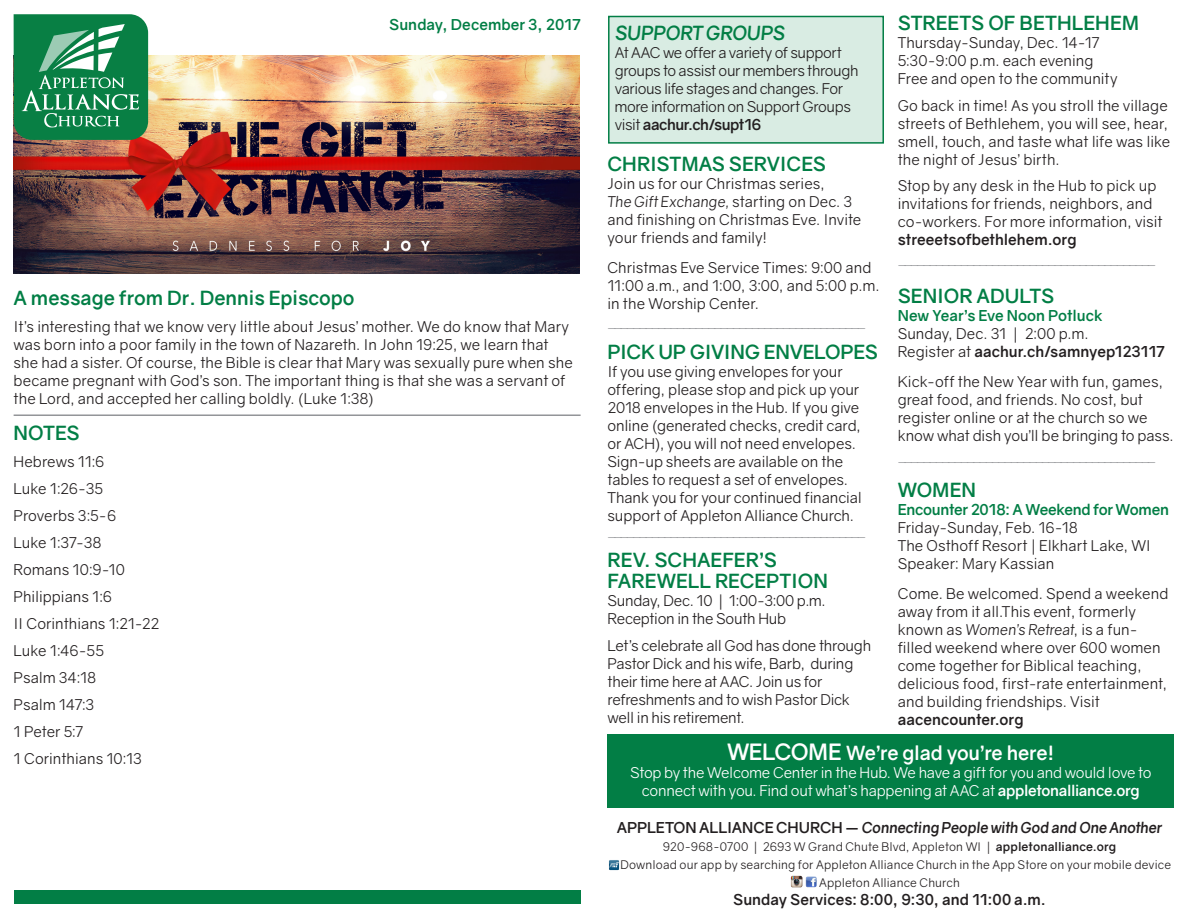
<style>
.page{position:relative;width:1188px;height:918px;background:#fff}
.page>*{position:absolute;margin:0;border:0;box-sizing:border-box;transform-origin:0 0}
.Subheads_3{font:700 19.5px/21px "Gravity";color:#027e45}
.Subheads_3-2{font:700 19.5px "Gravity";letter-spacing:-.01em;color:#fff}
.Subheads_3-3{font:700 19.5px "Gravity";letter-spacing:-.025em;color:#027e45}
.Subheads_3-4{font:italic 700 19.5px "Gravity";letter-spacing:-.01em;color:#027e45}
.Subheads_3-5{font:15px/18px "Gravity";letter-spacing:-.005em;color:#231f20}
.Subheads_3-6{font:15px "Gravity";color:#939598}
.Subheads_3-7{font:15px/18px "Gravity";letter-spacing:-.025em;color:#231f20}
.Subheads_3-8{font:15px/18px "Gravity";letter-spacing:-.015em;color:#fff;text-align:center}
.Subheads_3-9{font:italic 700 15px "Gravity";letter-spacing:-.01em;color:#231f20}
.Subheads_3-10{font:700 15px "Gravity";letter-spacing:.005em;color:#231f20}
.Subheads_3-11{font:700 15px "Gravity";letter-spacing:.005em;color:#027e45}
.Subheads_3-12{font:12px "Gravity";letter-spacing:.01em;color:#231f20}
.s1{font-weight:700}
.s2{font-weight:700;color:#027e45}
.s3{font-style:italic}
.s4{font-size:22.5px}
.s5{font-style:normal}
</style>
<div class="page">
<img style="left:14px;top:55px;width:566px;height:218px">
<hr style="left:14px;top:414px;width:567px;height:2px;background:#939598">
<div style="left:14px;top:890px;width:567px;height:14px;background:#027e45"></div>
<div style="left:607px;top:734px;width:567px;height:74px;background:#027e45"></div>
<svg style="left:609px;top:860px;width:11px;height:11px"></svg>
<svg style="left:790px;top:876px;width:27px;height:12px"></svg>
<div style="left:608px;top:16px;width:276px;height:128px;background:#d9ece3;border:2px solid #027e45"></div>
<svg style="left:14px;top:14px;width:134px;height:126px;background:#2f9260"></svg>
<p class="Subheads_3" style="left:898px;top:13px;width:243px">STREETS OF BETHLEHEM</p>
<p class="Subheads_3-5" style="left:898px;top:34px;width:221px">Thursday-Sunday, Dec. 14-17<br>5:30-9:00 p.m. each evening<br>Free and open to the community</p>
<p class="Subheads_3-5" style="left:898px;top:97px;width:274px">Go back in time! As you stroll the village streets of Bethlehem, you will see, hear, smell, touch, and taste what life was like the night of Jesus’ birth.</p>
<p class="Subheads_3-5" style="left:898px;top:177px;width:266px">Stop by any desk in the Hub to pick up invitations for friends, neighbors, and co-workers. For more information, visit <span class="s1">streeetsofbethlehem.org</span></p>
<p class="Subheads_3-6" style="left:898px;top:250px;width:260px">_________________________________________</p>
<p class="Subheads_3" style="left:898px;top:286px;width:158px">SENIOR ADULTS</p>
<p class="Subheads_3-5" style="left:898px;top:307px;width:269px"><span class="s2">New Year’s Eve Noon Potluck<br></span>Sunday, Dec. 31 | 2:00 p.m.<br>Register at <span class="s1">aachur.ch/samnyep123117</span></p>
<p class="Subheads_3-5" style="left:898px;top:373px;width:277px">Kick-off the New Year with fun, games, great food, and friends. No cost, but register online or at the church so we know what dish you’ll be bringing to pass.</p>
<p class="Subheads_3-6" style="left:898px;top:446px;width:260px">_________________________________________</p>
<p class="Subheads_3" style="left:898px;top:480px;width:80px">WOMEN</p>
<p class="Subheads_3-5" style="left:898px;top:501px;width:273px"><span class="s2">Encounter 2018: A Weekend for Women<br></span>Friday-Sunday, Feb. 16-18<br>The Osthoff Resort | Elkhart Lake, WI<br>Speaker: Mary Kassian</p>
<p class="Subheads_3-5" style="left:898px;top:585px;width:272px">Come. Be welcomed. Spend a weekend away from it all.This event, formerly known as <span class="s3">Women’s Retreat</span>, is a fun&shy;filled weekend where over 600 women come together for Biblical teaching, delicious food, first-rate entertainment, and building friendships. Visit <span class="s1">aacencounter.org</span></p>
<p class="Subheads_3-11" style="left:389px;top:15px;width:193px">Sunday, December 3, 2017</p>
<p class="Subheads_3-4" style="left:615px;top:21px;width:172px">SUPPORT GROUPS</p>
<p class="Subheads_3-7" style="left:615px;top:44px;width:245px">At AAC we offer a variety of support groups to assist our members through various life stages and changes. For more information on Support Groups visit <span class="s1">aachur.ch/supt16</span></p>
<p class="Subheads_3" style="left:608px;top:154px;width:220px">CHRISTMAS SERVICES</p>
<p class="Subheads_3-5" style="left:608px;top:175px;width:255px">Join us for our Christmas series,<br><span class="s3">The Gift Exchange,</span> starting on Dec. 3 and finishing on Christmas Eve. Invite your friends and family!</p>
<p class="Subheads_3-5" style="left:608px;top:259px;width:273px">Christmas Eve Service Times: 9:00 and<br>11:00 a.m., and 1:00, 3:00, and 5:00 p.m. in the Worship Center.</p>
<p class="Subheads_3-6" style="left:608px;top:313px;width:260px">_________________________________________</p>
<p class="Subheads_3-3" style="left:608px;top:340px;width:272px">PICK UP GIVING ENVELOPES</p>
<p class="Subheads_3-5" style="left:608px;top:362px;width:256px">If you use giving envelopes for your offering, please stop and pick up your 2018 envelopes in the Hub. If you give online (generated checks, credit card, or ACH), you will not need envelopes.<br>Sign-up sheets are available on the tables to request a set of envelopes.<br>Thank you for your continued financial support of Appleton Alliance Church.</p>
<p class="Subheads_3-6" style="left:608px;top:521px;width:260px">_________________________________________</p>
<p class="Subheads_3" style="left:608px;top:550px;width:222px">REV. SCHAEFER’S<br>FAREWELL RECEPTION</p>
<p class="Subheads_3-5" style="left:608px;top:592px;width:220px">Sunday, Dec. 10 | 1:00-3:00 p.m.<br>Reception in the South Hub</p>
<p class="Subheads_3-5" style="left:608px;top:637px;width:265px">Let’s celebrate all God has done through Pastor Dick and his wife, Barb, during their time here at AAC. Join us for refreshments and to wish Pastor Dick well in his retirement.</p>
<p class="Subheads_3" style="left:14px;top:288px;width:342px">A message from Dr. Dennis Episcopo</p>
<p class="Subheads_3-5" style="left:14px;top:318px;width:561px">It’s interesting that we know very little about Jesus’ mother. We do know that Mary was born into a poor family in the town of Nazareth. In John 19:25, we learn that she had a sister. Of course, the Bible is clear that Mary was sexually pure when she became pregnant with God’s son. The important thing is that she was a servant of the Lord, and accepted her calling boldly. (Luke 1:38)</p>
<p class="Subheads_3" style="left:14px;top:423px;width:68px">NOTES</p>
<p class="Subheads_3-5" style="left:14px;top:453px;width:92px">Hebrews 11:6</p>
<p class="Subheads_3-5" style="left:14px;top:480px;width:91px">Luke 1:26-35</p>
<p class="Subheads_3-5" style="left:14px;top:507px;width:104px">Proverbs 3:5-6</p>
<p class="Subheads_3-5" style="left:14px;top:534px;width:89px">Luke 1:37-38</p>
<p class="Subheads_3-5" style="left:14px;top:561px;width:113px">Romans 10:9-10</p>
<p class="Subheads_3-5" style="left:14px;top:588px;width:100px">Philippians 1:6</p>
<p class="Subheads_3-5" style="left:14px;top:615px;width:147px">II Corinthians 1:21-22</p>
<p class="Subheads_3-5" style="left:14px;top:642px;width:92px">Luke 1:46-55</p>
<p class="Subheads_3-5" style="left:14px;top:669px;width:84px">Psalm 34:18</p>
<p class="Subheads_3-5" style="left:14px;top:696px;width:82px">Psalm 147:3</p>
<p class="Subheads_3-5" style="left:14px;top:723px;width:71px">1 Peter 5:7</p>
<p class="Subheads_3-5" style="left:14px;top:750px;width:130px">1 Corinthians 10:13</p>
<p class="Subheads_3-2" style="left:727px;top:741px;width:329px"><span class="s4">WELCOME</span> We’re glad you’re here!</p>
<p class="Subheads_3-8" style="left:630px;top:764px;width:523px">Stop by the Welcome Center in the Hub. We have a gift for you and would love to connect with you. Find out what’s happening at AAC at <span class="s1">appletonalliance.org</span></p>
<p class="Subheads_3-9" style="left:617px;top:818px;width:547px"><span class="s5">APPLETON ALLIANCE CHURCH —</span> Connecting People with God and One Another</p>
<p class="Subheads_3-12" style="left:663px;top:839px;width:455px">920-968-0700 | 2693 W Grand Chute Blvd, Appleton WI | <span class="s1">appletonalliance.org</span></p>
<p class="Subheads_3-12" style="left:621px;top:857px;width:552px">Download our app by searching for Appleton Alliance Church in the App Store on your mobile device</p>
<p class="Subheads_3-12" style="left:819px;top:875px;width:142px">Appleton Alliance Church</p>
<p class="Subheads_3-10" style="left:733px;top:890px;width:314px">Sunday Services: 8:00, 9:30, and 11:00 a.m.</p>
</div>
